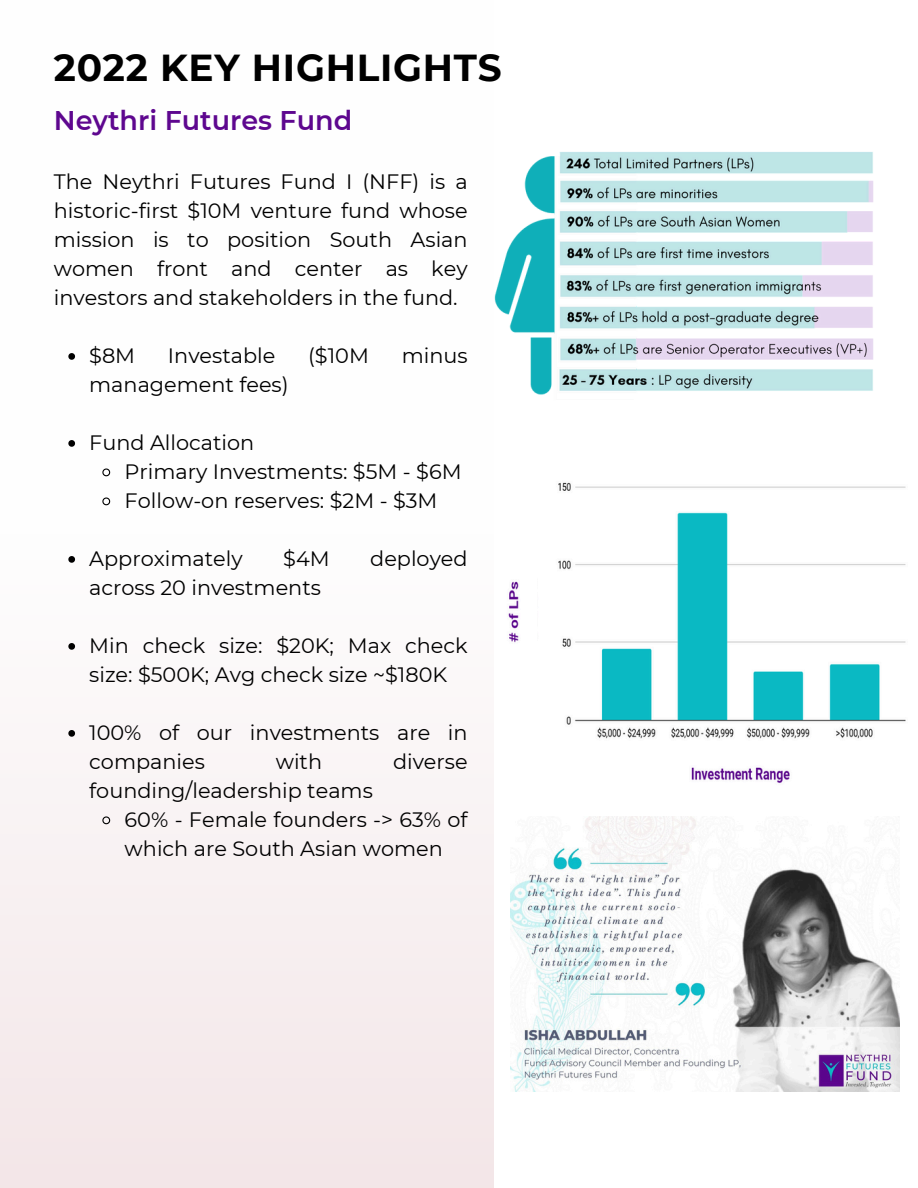
<style>
.page{position:relative;width:918px;height:1188px;background:#fff}
.page>*{position:absolute;margin:0;border:0;box-sizing:border-box;transform-origin:0 0}
.t1{font:700 37.5px "Montserrat";letter-spacing:.02em;color:#000}
.t2{font:600 27px "Montserrat";color:#5e078f}
.t3{font:20.85px/29px "Montserrat";color:#000}
</style>
<div class="page">
<svg style="left:0;top:356px;width:494px;height:832px;fill:#f9f5f5"></svg>
<img style="left:438px;top:152px;width:436px;height:255px">
<img style="left:511px;top:816px;width:389px;height:276px">
<svg style="left:68px;top:353px;width:7px;height:7px"></svg>
<svg style="left:68px;top:440px;width:7px;height:7px"></svg>
<svg style="left:102px;top:468px;width:9px;height:9px"></svg>
<svg style="left:102px;top:497px;width:9px;height:9px"></svg>
<svg style="left:68px;top:556px;width:7px;height:7px"></svg>
<svg style="left:68px;top:643px;width:7px;height:7px"></svg>
<svg style="left:68px;top:730px;width:7px;height:7px"></svg>
<svg style="left:102px;top:816px;width:9px;height:9px"></svg>
<img style="left:558px;top:482px;width:348px;height:301px">
<p class="t1" style="left:54px;top:45px;width:449px">2022 KEY HIGHLIGHTS</p>
<p class="t2" style="left:54px;top:103px;width:300px">Neythri Futures Fund</p>
<p class="t3" style="left:54px;top:167px;width:415px;text-align:justify">The Neythri Futures Fund I (NFF) is a historic-first $10M venture fund whose mission is to position South Asian women front and center as key investors and stakeholders in the fund.</p>
<p class="t3" style="left:89px;top:341px;width:47px">$8M</p>
<p class="t3" style="left:168px;top:341px;width:109px">Investable</p>
<p class="t3" style="left:308px;top:341px;width:62px">($10M</p>
<p class="t3" style="left:402px;top:341px;width:67px">minus</p>
<p class="t3" style="left:89px;top:370px;width:201px">management fees)</p>
<h1 class="t3" style="left:89px;top:428px;width:167px">Fund Allocation</h1>
<h2 class="t3" style="left:125px;top:457px;width:338px">Primary Investments: $5M - $6M</h2>
<p class="t3" style="left:125px;top:486px;width:314px">Follow-on reserves: $2M - $3M</p>
<p class="t3" style="left:89px;top:544px;width:155px">Approximately</p>
<p class="t3" style="left:283px;top:544px;width:48px">$4M</p>
<p class="t3" style="left:370px;top:544px;width:99px">deployed</p>
<p class="t3" style="left:89px;top:573px;width:233px">across 20 investments</p>
<p class="t3" style="left:89px;top:631px;width:380px">Min check size: $20K; Max check size: $500K; Avg check size ~$180K</p>
<p class="t3" style="left:89px;top:718px;width:380px">100% of our investments are in companies</p>
<p class="t3" style="left:276px;top:747px;width:48px">with</p>
<p class="t3" style="left:393px;top:747px;width:76px">diverse</p>
<p class="t3" style="left:89px;top:776px;width:285px">founding/leadership teams</p>
<p class="t3" style="left:125px;top:805px;width:345px">60% - Female founders -&gt; 63% of which are South Asian women</p>
</div>
